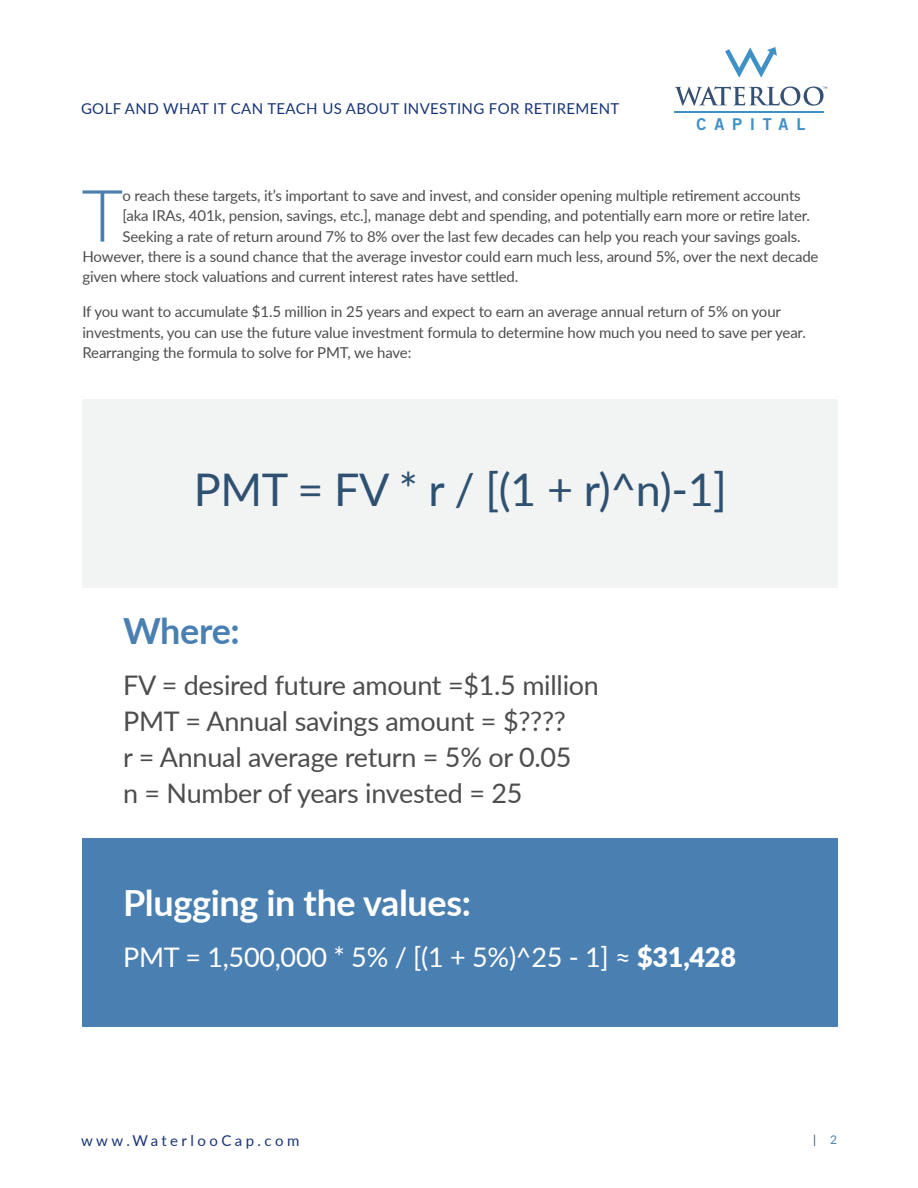
<style>
.page{position:relative;width:918px;height:1188px;background:#fff}
.page>*{position:absolute;margin:0;border:0;box-sizing:border-box;transform-origin:0 0}
.t1{font:300 72.3px "Lato";color:#4a7fb2}
.t2{font:45px "Lato";color:#2f5171}
.t3{font:700 36px "Lato";letter-spacing:-.01em;color:#fff}
.t4{font:700 36px "Lato";letter-spacing:-.015em;color:#4a7fb2}
.t5{font:27px/36px "Lato";letter-spacing:-.01em;color:#4d4d4f}
.t6{font:27px "Lato";letter-spacing:-.01em;color:#fff}
.t7{font:16.35px "Trade Gothic Bold Two";letter-spacing:.47em;color:#3e90c5}
.t8{font:15px/20.2px "Lato";letter-spacing:-.01em;color:#4d4d4f}
.t9{font:15px "Lato";letter-spacing:.025em;color:#173475}
.t10{font:15px "Lato";letter-spacing:.23em;color:#173475}
.t11{font:12px "Lato";color:#2f5171}
.t12{font:4.5px "Trade Gothic Cond Eighteen";color:#365072}
.s1{font-weight:900}
.s2{color:#4a7fb2}
</style>
<div class="page">
<div style="left:82px;top:838px;width:756px;height:189px;background:#4a7fb2"></div>
<svg style="left:675px;top:87px;width:149px;height:19px"></svg>
<svg style="left:725px;top:47px;width:52px;height:31px"></svg>
<hr style="left:675px;top:111px;width:149px;height:1px;background:#3e90c5">
<div style="left:82px;top:399px;width:756px;height:189px;background:#f2f3f3"></div>
<p class="t9" style="left:81px;top:98px;width:540px">GOLF AND WHAT IT CAN TEACH US ABOUT INVESTING FOR RETIREMENT</p>
<p class="t7" style="left:696px;top:114px;width:111px">CAPITAL</p>
<p class="t12" style="left:823px;top:86px;width:6px">™</p>
<h1 class="t1" style="left:81px;top:165px;width:43px">T</h1>
<p class="t8" style="left:123px;top:185px;width:680px">o reach these targets, it’s important to save and invest, and consider opening multiple retirement accounts</p>
<p class="t8" style="left:123px;top:205px;width:689px">[aka IRAs, 401k, pension, savings, etc.], manage debt and spending, and potentially earn more or retire later.</p>
<p class="t8" style="left:123px;top:225px;width:680px">Seeking a rate of return around 7% to 8% over the last few decades can help you reach your savings goals.</p>
<p class="t8" style="left:82px;top:246px;width:738px">However, there is a sound chance that the average investor could earn much less, around 5%, over the next decade</p>
<p class="t8" style="left:82px;top:266px;width:437px">given where stock valuations and current interest rates have settled.</p>
<p class="t8" style="left:82px;top:301px;width:725px">If you want to accumulate $1.5 million in 25 years and expect to earn an average annual return of 5% on your investments, you can use the future value investment formula to determine how much you need to save per year.<br>Rearranging the formula to solve for PMT, we have:</p>
<h2 class="t2" style="left:194px;top:457px;width:535px">PMT = FV * r / [(1 + r)^n)-1]</h2>
<h3 class="t4" style="left:123px;top:604px;width:118px">Where:</h3>
<h3 class="t5" style="left:123px;top:666px;width:477px">FV = desired future amount =$1.5 million PMT = Annual savings amount = $????<br>r = Annual average return = 5% or 0.05<br>n = Number of years invested = 25</h3>
<h3 class="t3" style="left:123px;top:876px;width:350px">Plugging in the values:</h3>
<h3 class="t6" style="left:123px;top:938px;width:614px">PMT = 1,500,000 * 5% / [(1 + 5%)^25 - 1] ≈ <span class="s1">$31,428</span></h3>
<p class="t10" style="left:81px;top:1130px;width:220px">www.WaterlooCap.com</p>
<p class="t11" style="left:813px;top:1131px;width:25px">| <span class="s2">2</span></p>
</div>
